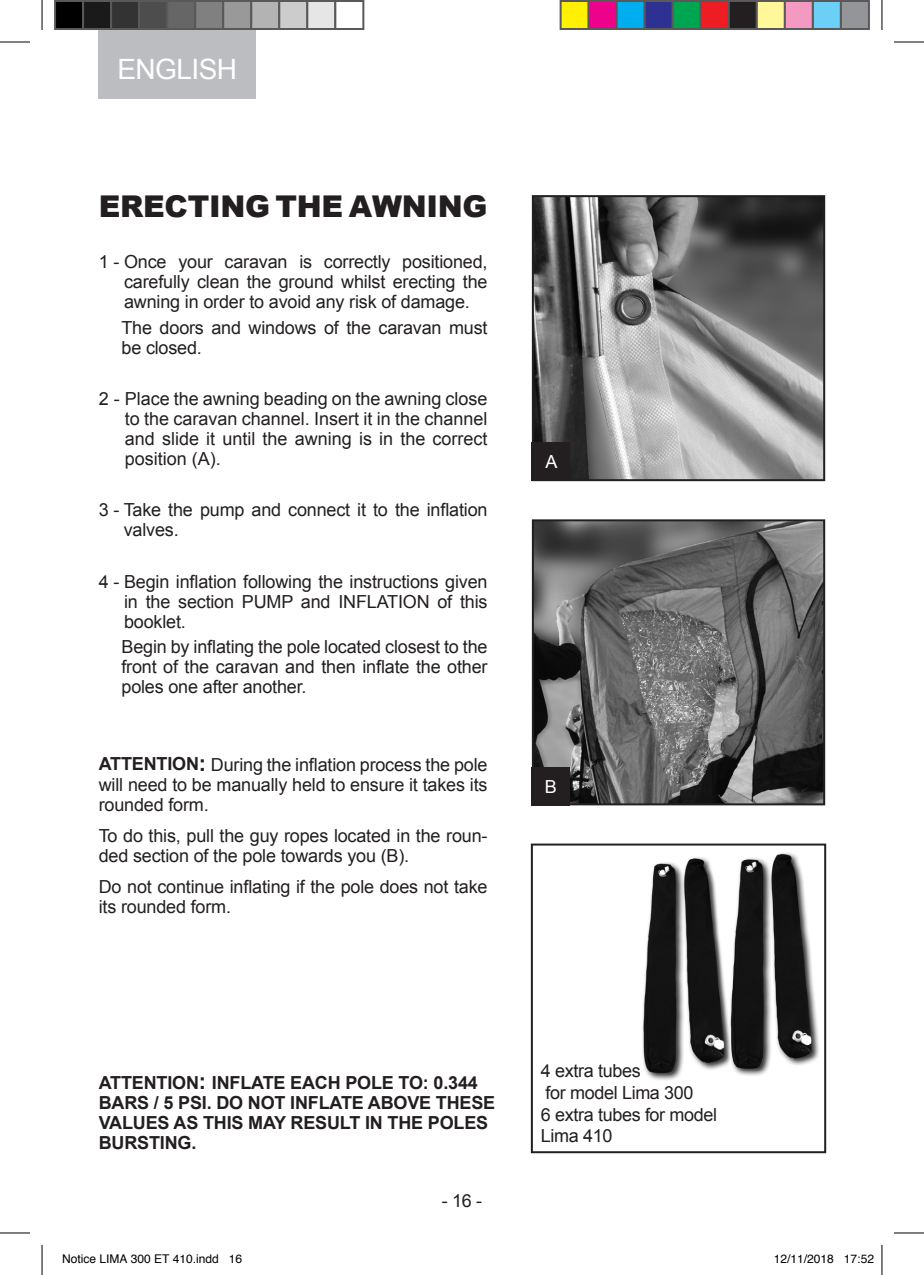
<style>
.page{position:relative;width:924px;height:1275px;background:#fff}
.page>*{position:absolute;margin:0;border:0;box-sizing:border-box;transform-origin:0 0}
.t1{font:900 30px "Arial";letter-spacing:-.01em;color:#231f20}
.t2{font:28px "Arial";letter-spacing:-.02em;color:#fff}
.t3{font:18px/20px "Arial";letter-spacing:-.01em;color:#231f20;text-align:justify}
.t4{font:700 18px/20px "Arial";letter-spacing:-.01em;color:#231f20}
.t5{font:18px "Arial";color:#fff}
.t6{font:12px "Helvetica";color:#000}
.s1{font-weight:700}
.s2{font-weight:700;font-size:22px}
.s3{font-size:22px}
</style>
<div class="page">
<img style="left:534px;top:522px;width:287px;height:280px">
<div style="left:531px;top:519px;width:293px;height:286px;border:2px solid #231f20"></div>
<div style="left:530px;top:843px;width:295px;height:310px;border:2px solid #231f20"></div>
<img style="left:534px;top:198px;width:287px;height:280px">
<div style="left:531px;top:195px;width:293px;height:286px;border:2px solid #231f20"></div>
<div style="left:531px;top:442px;width:38px;height:39px;background:#231f20"></div>
<div style="left:531px;top:767px;width:38px;height:38px;background:#231f20"></div>
<div style="left:99px;top:14px;width:157px;height:85px;background:#bcbdc0"></div>
<img style="left:642px;top:852px;width:177px;height:228px">
<hr style="left:0;top:42px;width:30px;height:1px;background:#000">
<hr style="left:893px;top:42px;width:30px;height:1px;background:#000">
<hr style="left:0;top:1232px;width:30px;height:1px;background:#000">
<hr style="left:893px;top:1232px;width:30px;height:1px;background:#000">
<hr style="left:42px;top:0;width:1px;height:30px;background:#000">
<hr style="left:42px;top:1245px;width:1px;height:30px;background:#000">
<hr style="left:881px;top:0;width:1px;height:30px;background:#000">
<hr style="left:881px;top:1245px;width:1px;height:30px;background:#000">
<div style="left:55px;top:1px;width:28px;height:28px;background:#000"></div>
<div style="left:54px;top:0;width:30px;height:30px;border:2px solid #595959"></div>
<div style="left:83px;top:1px;width:28px;height:28px;background:#1a1a1a"></div>
<div style="left:82px;top:0;width:30px;height:30px;border:2px solid #595959"></div>
<div style="left:111px;top:1px;width:28px;height:28px;background:#333"></div>
<div style="left:110px;top:0;width:30px;height:30px;border:2px solid #595959"></div>
<div style="left:139px;top:1px;width:28px;height:28px;background:#4d4d4d"></div>
<div style="left:138px;top:0;width:30px;height:30px;border:2px solid #595959"></div>
<div style="left:167px;top:1px;width:28px;height:28px;background:#666"></div>
<div style="left:166px;top:0;width:30px;height:30px;border:2px solid #595959"></div>
<div style="left:195px;top:1px;width:28px;height:28px;background:#808080"></div>
<div style="left:194px;top:0;width:30px;height:30px;border:2px solid #595959"></div>
<div style="left:223px;top:1px;width:28px;height:28px;background:#999"></div>
<div style="left:222px;top:0;width:30px;height:30px;border:2px solid #595959"></div>
<div style="left:251px;top:1px;width:28px;height:28px;background:#b3b3b3"></div>
<div style="left:250px;top:0;width:30px;height:30px;border:2px solid #595959"></div>
<div style="left:279px;top:1px;width:28px;height:28px;background:#ccc"></div>
<div style="left:278px;top:0;width:30px;height:30px;border:2px solid #595959"></div>
<div style="left:307px;top:1px;width:28px;height:28px;background:#e6e6e6"></div>
<div style="left:306px;top:0;width:30px;height:30px;border:2px solid #595959"></div>
<div style="left:334px;top:0;width:30px;height:30px;border:2px solid #595959"></div>
<div style="left:560px;top:1px;width:28px;height:28px;background:#fff101"></div>
<div style="left:559px;top:0;width:30px;height:30px;border:2px solid #595959"></div>
<div style="left:588px;top:1px;width:28px;height:28px;background:#ed028c"></div>
<div style="left:587px;top:0;width:30px;height:30px;border:2px solid #595959"></div>
<div style="left:616px;top:1px;width:28px;height:28px;background:#00aeef"></div>
<div style="left:615px;top:0;width:30px;height:30px;border:2px solid #595959"></div>
<div style="left:644px;top:1px;width:28px;height:28px;background:#2e3092"></div>
<div style="left:643px;top:0;width:30px;height:30px;border:2px solid #595959"></div>
<div style="left:672px;top:1px;width:28px;height:28px;background:#00a54f"></div>
<div style="left:671px;top:0;width:30px;height:30px;border:2px solid #595959"></div>
<div style="left:700px;top:1px;width:28px;height:28px;background:#ee1d23"></div>
<div style="left:699px;top:0;width:30px;height:30px;border:2px solid #595959"></div>
<div style="left:728px;top:1px;width:28px;height:28px;background:#231f20"></div>
<div style="left:727px;top:0;width:30px;height:30px;border:2px solid #595959"></div>
<div style="left:756px;top:1px;width:28px;height:28px;background:#fff79a"></div>
<div style="left:755px;top:0;width:30px;height:30px;border:2px solid #595959"></div>
<div style="left:784px;top:1px;width:28px;height:28px;background:#f499c2"></div>
<div style="left:783px;top:0;width:30px;height:30px;border:2px solid #595959"></div>
<div style="left:812px;top:1px;width:28px;height:28px;background:#6bcff6"></div>
<div style="left:811px;top:0;width:30px;height:30px;border:2px solid #595959"></div>
<div style="left:840px;top:1px;width:28px;height:28px;background:#939598"></div>
<div style="left:839px;top:0;width:30px;height:30px;border:2px solid #595959"></div>
<h2 class="t2" style="left:117px;top:51px;width:121px">ENGLISH</h2>
<h1 class="t1" style="left:99px;top:184px;width:390px">ERECTING THE AWNING</h1>
<p class="t3" style="left:124px;top:252px;width:365px;text-indent:-25px">1 - Once your caravan is correctly positioned, carefully clean the ground whilst erecting the awning in order to avoid any risk of damage.</p>
<p class="t3" style="left:121px;top:317px;width:367px">The doors and windows of the caravan must be closed.</p>
<p class="t3" style="left:125px;top:389px;width:364px;text-indent:-26px">2 - Place the awning beading on the awning close to the caravan channel. Insert it in the channel and slide it until the awning is in the correct position (A).</p>
<p class="t3" style="left:124px;top:500px;width:365px;text-indent:-25px">3 - Take the pump and connect it to the inflation valves.</p>
<p class="t3" style="left:124px;top:571px;width:365px;text-indent:-25px">4 - Begin inflation following the instructions given in the section PUMP and INFLATION of this booklet.</p>
<p class="t3" style="left:121px;top:637px;width:367px">Begin by inflating the pole located closest to the front of the caravan and then inflate the other poles one after another.</p>
<p class="t3" style="left:99px;top:754px;width:390px"><span class="s1">ATTENTION</span><span class="s2">:</span> During the inflation process the pole will need to be manually held to ensure it takes its rounded form.</p>
<p class="t3" style="left:99px;top:825px;width:390px">To do this, pull the guy ropes located in the roun&shy;ded section of the pole towards you (B).</p>
<p class="t3" style="left:99px;top:877px;width:390px">Do not continue inflating if the pole does not take its rounded form.</p>
<p class="t5" style="left:545px;top:450px;width:14px">A</p>
<p class="t5" style="left:544px;top:774px;width:14px">B</p>
<p class="t4" style="left:99px;top:1073px;width:398px">ATTENTION<span class="s3">:</span> INFLATE EACH POLE TO: 0.344<br>BARS / 5 PSI. DO NOT INFLATE ABOVE THESE<br>VALUES AS THIS MAY RESULT IN THE POLES<br>BURSTING.</p>
<p class="t3" style="left:441px;top:1191px;width:42px">- 16 -</p>
<p class="t3" style="left:540px;top:1060px;width:178px;line-height:21.6px;text-align:left">4 extra tubes<br>for model Lima 300<br>6 extra tubes for model<br>Lima 410</p>
<p class="t6" style="left:62px;top:1249px;width:182px">Notice LIMA 300 ET 410.indd 16</p>
<p class="t6" style="left:773px;top:1249px;width:102px">12/11/2018 17:52</p>
</div>
